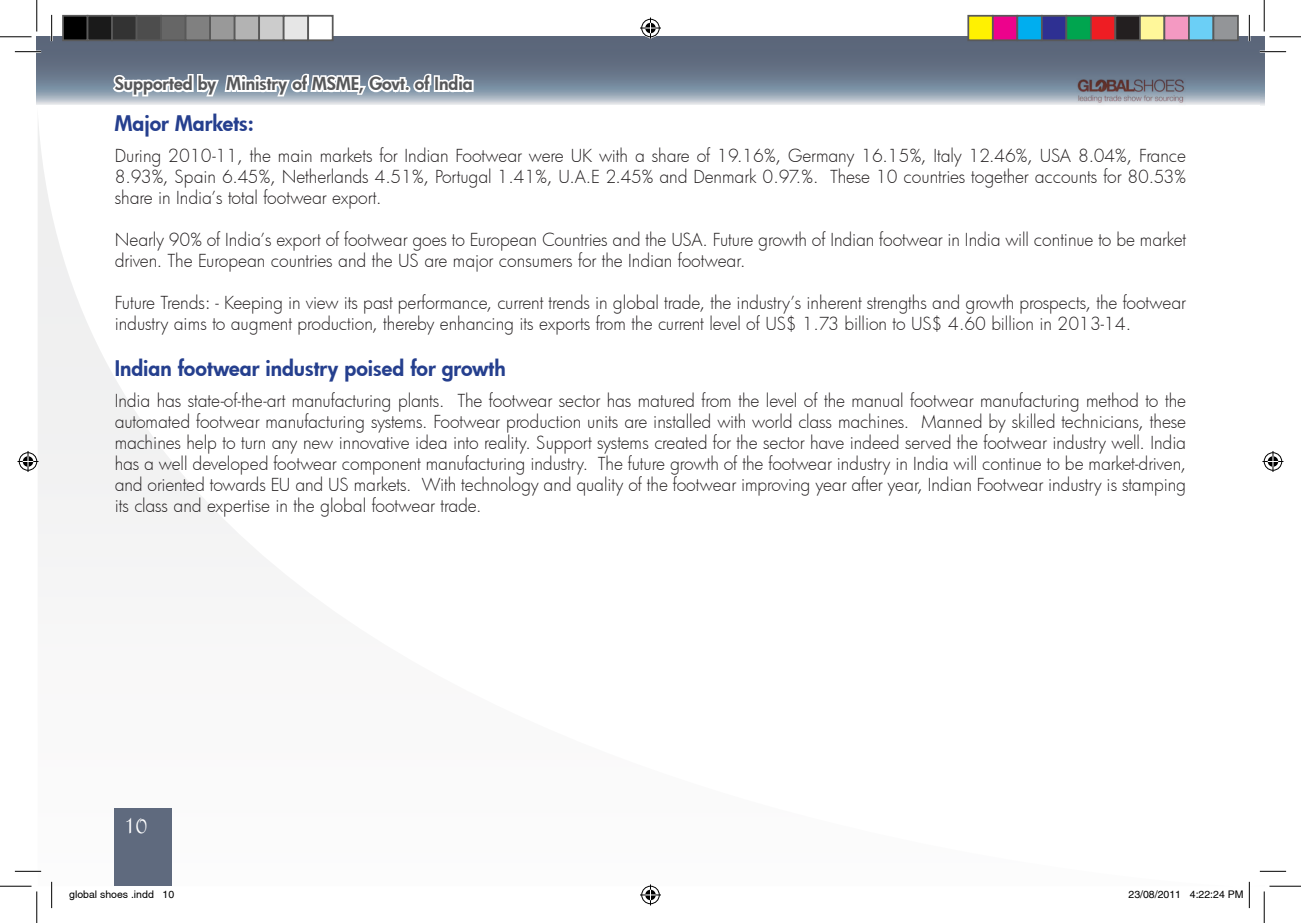
<style>
.page{position:relative;width:1301px;height:923px;background:#fff}
.page>*{position:absolute;margin:0;border:0;box-sizing:border-box;transform-origin:0 0}
.t1{font:31.5px "French Script";color:#fff}
.t2{font:800 21px "Futura";color:#253f8e}
.t3{font:300 17.5px/21px "Futura";letter-spacing:-.005em;color:#231f20;text-align:justify}
.t4{font:800 17.5px "Futura";color:#57585a}
.t5{font:10.5px "Helvetica";color:#000}
</style>
<div class="page">
<svg style="left:38px;top:123px;width:237px;height:763px"></svg>
<svg style="left:37px;top:37px;width:1152px;height:68px"></svg>
<div style="left:115px;top:808px;width:57px;height:78px;background:#5f6a7e"></div>
<svg style="left:111px;top:63px;width:364px;height:42px"></svg>
<img style="left:1060px;top:65px;width:129px;height:40px">
<hr style="left:15px;top:51px;width:26px;height:2px;background:#fff">
<hr style="left:15px;top:870px;width:26px;height:2px;background:#fff">
<hr style="left:51px;top:15px;width:2px;height:26px;background:#fff">
<hr style="left:51px;top:881px;width:2px;height:26px;background:#fff">
<svg style="left:15px;top:51px;width:26px;height:1px"></svg>
<svg style="left:15px;top:870px;width:26px;height:1px"></svg>
<svg style="left:51px;top:15px;width:1px;height:26px"></svg>
<svg style="left:51px;top:881px;width:1px;height:26px"></svg>
<hr style="left:0;top:36px;width:32px;height:1px;background:#000">
<hr style="left:1269px;top:36px;width:31px;height:1px;background:#000">
<hr style="left:0;top:885px;width:32px;height:1px;background:#000">
<hr style="left:1269px;top:885px;width:31px;height:1px;background:#000">
<hr style="left:36px;top:0;width:1px;height:32px;background:#000">
<hr style="left:36px;top:891px;width:1px;height:31px;background:#000">
<hr style="left:1263px;top:0;width:1px;height:32px;background:#000">
<hr style="left:1263px;top:891px;width:1px;height:31px;background:#000">
<svg style="left:640px;top:18px;width:21px;height:21px"></svg>
<svg style="left:640px;top:884px;width:21px;height:21px"></svg>
<svg style="left:18px;top:451px;width:21px;height:21px"></svg>
<div style="left:63px;top:16px;width:25px;height:24px;background:#000"></div>
<div style="left:62px;top:15px;width:26px;height:26px;border:2px solid #595959"></div>
<div style="left:88px;top:16px;width:24px;height:24px;background:#1a1a1a"></div>
<div style="left:87px;top:15px;width:26px;height:26px;border:2px solid #595959"></div>
<div style="left:112px;top:16px;width:25px;height:24px;background:#333"></div>
<div style="left:111px;top:15px;width:26px;height:26px;border:2px solid #595959"></div>
<div style="left:137px;top:16px;width:24px;height:24px;background:#4d4d4d"></div>
<div style="left:136px;top:15px;width:26px;height:26px;border:2px solid #595959"></div>
<div style="left:161px;top:16px;width:25px;height:24px;background:#666"></div>
<div style="left:160px;top:15px;width:26px;height:26px;border:2px solid #595959"></div>
<div style="left:186px;top:16px;width:24px;height:24px;background:#808080"></div>
<div style="left:185px;top:15px;width:26px;height:26px;border:2px solid #595959"></div>
<div style="left:210px;top:16px;width:25px;height:24px;background:#999"></div>
<div style="left:209px;top:15px;width:26px;height:26px;border:2px solid #595959"></div>
<div style="left:235px;top:16px;width:24px;height:24px;background:#b3b3b3"></div>
<div style="left:234px;top:15px;width:26px;height:26px;border:2px solid #595959"></div>
<div style="left:259px;top:16px;width:25px;height:24px;background:#ccc"></div>
<div style="left:258px;top:15px;width:26px;height:26px;border:2px solid #595959"></div>
<div style="left:284px;top:16px;width:24px;height:24px;background:#e6e6e6"></div>
<div style="left:283px;top:15px;width:26px;height:26px;border:2px solid #595959"></div>
<div style="left:308px;top:16px;width:25px;height:24px;background:#fff"></div>
<div style="left:307px;top:15px;width:26px;height:26px;border:2px solid #595959"></div>
<div style="left:968px;top:16px;width:24px;height:24px;background:#fff101"></div>
<div style="left:967px;top:15px;width:26px;height:26px;border:2px solid #595959"></div>
<div style="left:992px;top:16px;width:25px;height:24px;background:#ed028c"></div>
<div style="left:991px;top:15px;width:27px;height:26px;border:2px solid #595959"></div>
<div style="left:1017px;top:16px;width:24px;height:24px;background:#00aeef"></div>
<div style="left:1016px;top:15px;width:26px;height:26px;border:2px solid #595959"></div>
<div style="left:1041px;top:16px;width:25px;height:24px;background:#2e3092"></div>
<div style="left:1040px;top:15px;width:27px;height:26px;border:2px solid #595959"></div>
<div style="left:1066px;top:16px;width:24px;height:24px;background:#00a54f"></div>
<div style="left:1065px;top:15px;width:26px;height:26px;border:2px solid #595959"></div>
<div style="left:1090px;top:16px;width:25px;height:24px;background:#ee1d23"></div>
<div style="left:1089px;top:15px;width:27px;height:26px;border:2px solid #595959"></div>
<div style="left:1115px;top:16px;width:24px;height:24px;background:#231f20"></div>
<div style="left:1114px;top:15px;width:26px;height:26px;border:2px solid #595959"></div>
<div style="left:1139px;top:16px;width:25px;height:24px;background:#fff79a"></div>
<div style="left:1138px;top:15px;width:27px;height:26px;border:2px solid #595959"></div>
<div style="left:1164px;top:16px;width:24px;height:24px;background:#f499c2"></div>
<div style="left:1163px;top:15px;width:26px;height:26px;border:2px solid #595959"></div>
<div style="left:1187px;top:15px;width:27px;height:26px;border:2px solid #595959"></div>
<svg style="left:1189px;top:15px;width:96px;height:892px"></svg>
<p class="t4" style="left:115px;top:72px;width:359px">Supported by Ministry of MSME, Govt. of India</p>
<p class="t2" style="left:115px;top:109px;width:141px">Major Markets:</p>
<p class="t3" style="left:115px;top:144px;width:1072px">During 2010-11, the main markets for Indian Footwear were UK with a share of 19.16%, Germany 16.15%, Italy 12.46%, USA 8.04%, France 8.93%, Spain 6.45%, Netherlands 4.51%, Portugal 1.41%, U.A.E 2.45% and Denmark 0.97.%. These 10 countries together accounts for 80.53% share in India’s total footwear export.</p>
<p class="t3" style="left:115px;top:228px;width:1072px">Nearly 90% of India’s export of footwear goes to European Countries and the USA. Future growth of Indian footwear in India will continue to be market driven. The European countries and the US are major consumers for the Indian footwear.</p>
<p class="t3" style="left:115px;top:291px;width:1072px">Future Trends: - Keeping in view its past performance, current trends in global trade, the industry’s inherent strengths and growth prospects, the footwear industry aims to augment production, thereby enhancing its exports from the current level of US$ 1.73 billion to US$ 4.60 billion in 2013-14.</p>
<p class="t2" style="left:115px;top:354px;width:392px">Indian footwear industry poised for growth</p>
<p class="t3" style="left:115px;top:389px;width:1072px">India has state-of-the-art manufacturing plants. The footwear sector has matured from the level of the manual footwear manufacturing method to the automated footwear manufacturing systems. Footwear production units are installed with world class machines. Manned by skilled technicians, these machines help to turn any new innovative idea into reality. Support systems created for the sector have indeed served the footwear industry well. India has a well developed footwear component manufacturing industry. The future growth of the footwear industry in India will continue to be market-driven, and oriented towards EU and US markets. With technology and quality of the footwear improving year after year, Indian Footwear industry is stamping its class and expertise in the global footwear trade.</p>
<h1 class="t1" style="left:124px;top:803px;width:24px">10</h1>
<p class="t5" style="left:69px;top:887px;width:107px">global shoes .indd 10</p>
<p class="t5" style="left:1128px;top:887px;width:116px">23/08/2011 4:22:24 PM</p>
</div>
